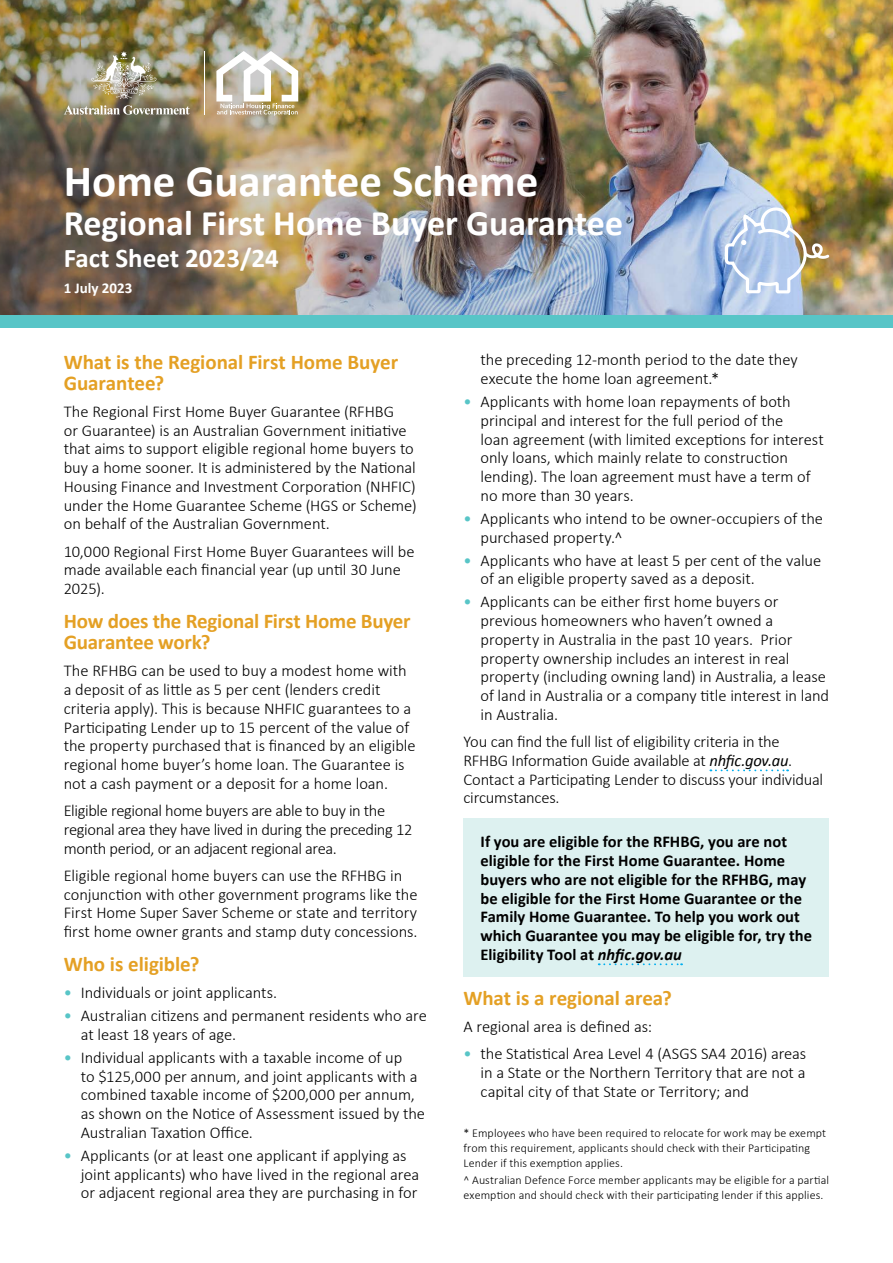
<style>
.page{position:relative;width:893px;height:1263px;background:#fff}
.page>*{position:absolute;margin:0;border:0;box-sizing:border-box;transform-origin:0 0}
.t1{font:700 45px "Calibri";color:#fff}
.t2{font:700 36px "Calibri";color:#fff}
.t3{font:700 27px "Calibri";color:#fff}
.t4{font:700 21px/21px "Calibri";letter-spacing:-.005em;color:#e4a024}
.t5{font:300 16.5px/18.8px "Calibri";letter-spacing:-.005em;color:#000}
.t6{font:700 16.5px/18.8px "Calibri";color:#000}
.t7{font:300 16.5px/18.8px "Calibri";letter-spacing:-.025em;color:#000}
.t8{font:700 15px "Calibri";color:#fff}
.Footnote{font:300 12px/15px "Calibri";letter-spacing:.01em;color:#000}
.s1{font-weight:400;color:#58c5c7}
.s2{font-weight:400;font-style:italic}
.s3{font-style:italic}
</style>
<div class="page">
<img style="left:0;top:0;width:893px;height:315px">
<img style="left:723px;top:188px;width:106px;height:107px">
<img style="left:91px;top:51px;width:66px;height:48px">
<svg style="left:64px;top:105px;width:126px;height:10px"></svg>
<hr style="left:204px;top:51px;width:1px;height:64px;background:#fff">
<svg style="left:216px;top:51px;width:82px;height:65px"></svg>
<svg style="left:710px;top:769px;width:78px;height:2px"></svg>
<div style="left:463px;top:818px;width:366px;height:159px;background:#ddf1f0"></div>
<svg style="left:599px;top:963px;width:83px;height:2px"></svg>
<div style="left:0;top:315px;width:893px;height:12px;background:#58c5c7"></div>
<p class="t1" style="left:64px;top:149px;width:476px">Home Guarantee Scheme</p>
<p class="t2" style="left:64px;top:197px;width:561px">Regional First Home Buyer Guarantee</p>
<p class="t3" style="left:64px;top:239px;width:217px">Fact Sheet 2023/24</p>
<p class="t8" style="left:64px;top:278px;width:70px">1 July 2023</p>
<h1 class="t4" style="left:64px;top:350px;width:336px">What is the Regional First Home Buyer<br>Guarantee?</h1>
<p class="t5" style="left:64px;top:402px;width:354px">The Regional First Home Buyer Guarantee (RFHBG<br>or Guarantee) is an Australian Government initiative that aims to support eligible regional home buyers to buy a home sooner. It is administered by the National Housing Finance and Investment Corporation (NHFIC) under the Home Guarantee Scheme (HGS or Scheme) on behalf of the Australian Government.</p>
<p class="t5" style="left:64px;top:542px;width:352px">10,000 Regional First Home Buyer Guarantees will be made available each financial year (up until 30 June<br>2025).</p>
<h1 class="t4" style="left:64px;top:610px;width:348px">How does the Regional First Home Buyer<br>Guarantee work?</h1>
<p class="t5" style="left:64px;top:661px;width:353px">The RFHBG can be used to buy a modest home with a deposit of as little as 5 per cent (lenders credit criteria apply). This is because NHFIC guarantees to a Participating Lender up to 15 percent of the value of the property purchased that is financed by an eligible regional home buyer’s home loan. The Guarantee is not a cash payment or a deposit for a home loan.</p>
<p class="t7" style="left:64px;top:801px;width:350px">Eligible regional home buyers are able to buy in the regional area they have lived in during the preceding 12 month period, or an adjacent regional area.</p>
<p class="t5" style="left:64px;top:866px;width:355px">Eligible regional home buyers can use the RFHBG in conjunction with other government programs like the First Home Super Saver Scheme or state and territory first home owner grants and stamp duty concessions.</p>
<h1 class="t4" style="left:64px;top:952px;width:137px">Who is eligible?</h1>
<p class="t5" style="left:64px;top:983px;width:215px"><span class="s1">•</span> Individuals or joint applicants.</p>
<p class="t5" style="left:81px;top:1006px;width:348px;text-indent:-17px"><span class="s1">•</span> Australian citizens and permanent residents who are at least 18 years of age.</p>
<p class="t5" style="left:81px;top:1048px;width:346px;text-indent:-17px"><span class="s1">•</span> Individual applicants with a taxable income of up<br>to $125,000 per annum, and joint applicants with a combined taxable income of $200,000 per annum, as shown on the Notice of Assessment issued by the Australian Taxation Office.</p>
<p class="t5" style="left:81px;top:1146px;width:340px;text-indent:-17px"><span class="s1">•</span> Applicants (or at least one applicant if applying as joint applicants) who have lived in the regional area or adjacent regional area they are purchasing in for</p>
<p class="t5" style="left:480px;top:350px;width:319px">the preceding 12-month period to the date they execute the home loan agreement.*</p>
<p class="t5" style="left:480px;top:392px;width:345px;text-indent:-17px"><span class="s1">•</span> Applicants with home loan repayments of both principal and interest for the full period of the<br>loan agreement (with limited exceptions for interest only loans, which mainly relate to construction lending). The loan agreement must have a term of no more than 30 years.</p>
<p class="t5" style="left:480px;top:509px;width:344px;text-indent:-17px"><span class="s1">•</span> Applicants who intend to be owner-occupiers of the purchased property.^</p>
<p class="t5" style="left:480px;top:550px;width:342px;text-indent:-17px"><span class="s1">•</span> Applicants who have at least 5 per cent of the value of an eligible property saved as a deposit.</p>
<p class="t5" style="left:480px;top:592px;width:350px;text-indent:-17px"><span class="s1">•</span> Applicants can be either first home buyers or previous homeowners who haven’t owned a property in Australia in the past 10 years. Prior property ownership includes an interest in real property (including owning land) in Australia, a lease of land in Australia or a company title interest in land in Australia.</p>
<p class="t5" style="left:463px;top:732px;width:361px">You can find the full list of eligibility criteria in the RFHBG Information Guide available at <span class="s2">nhfic.gov.au</span>.<br>Contact a Participating Lender to discuss your individual circumstances.</p>
<p class="t6" style="left:480px;top:832px;width:333px">If you are eligible for the RFHBG, you are not eligible for the First Home Guarantee. Home buyers who are not eligible for the RFHBG, may be eligible for the First Home Guarantee or the Family Home Guarantee. To help you work out which Guarantee you may be eligible for, try the Eligibility Tool at <span class="s3">nhfic.gov.au</span></p>
<h1 class="t4" style="left:463px;top:986px;width:210px">What is a regional area?</h1>
<p class="t5" style="left:463px;top:1017px;width:190px">A regional area is defined as:</p>
<p class="t5" style="left:480px;top:1044px;width:327px;text-align:justify;text-indent:-17px"><span class="s1">•</span> the Statistical Area Level 4 (ASGS SA4 2016) areas in a State or the Northern Territory that are not a capital city of that State or Territory; and</p>
<p class="Footnote" style="left:463px;top:1125px;width:364px">* Employees who have been required to relocate for work may be exempt from this requirement, applicants should check with their Participating<br>Lender if this exemption applies.</p>
<p class="Footnote" style="left:463px;top:1172px;width:367px">^ Australian Defence Force member applicants may be eligible for a partial exemption and should check with their participating lender if this applies.</p>
</div>
